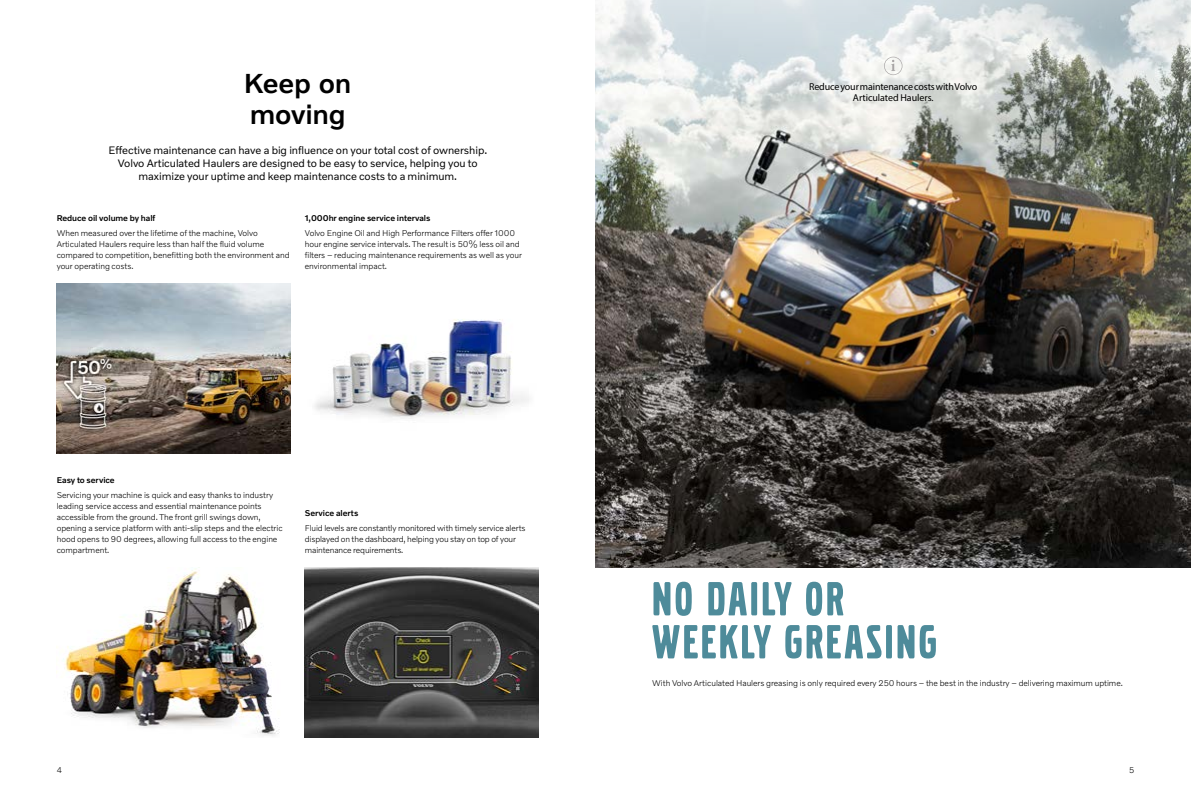
<style>
.page{position:relative;width:1191px;height:794px;background:#fff}
.page>*{position:absolute;margin:0;border:0;box-sizing:border-box;transform-origin:0 0}
.t1{font:50px/43px "Volvo Broad Pro";letter-spacing:.06em;color:#4e8b9a}
.t2{font:500 28px/31px "Volvo Novum";letter-spacing:-.01em;color:#000}
.t3{font:11px/13.2px "Volvo Novum";letter-spacing:-.005em;color:#000;text-align:center}
.t4{font:10px/11px "Myriad Pro";letter-spacing:-.015em;color:#000;text-align:center}
.t5{font:300 8.5px/11px "Volvo Novum";letter-spacing:-.005em;color:#000}
.t6{font:500 8.5px "Volvo Novum";letter-spacing:-.005em;color:#000}
</style>
<div class="page">
<img style="left:595px;top:149px;width:596px;height:418px">
<img style="left:63px;top:567px;width:217px;height:169px">
<svg style="left:595px;top:0;width:596px;height:149px"></svg>
<img style="left:57px;top:283px;width:234px;height:171px">
<img style="left:305px;top:567px;width:234px;height:170px">
<img style="left:314px;top:319px;width:215px;height:100px">
<svg style="left:884px;top:57px;width:18px;height:18px"></svg>
<h2 class="t2" style="left:244px;top:66px;width:109px">Keep on moving</h2>
<p class="t3" style="left:108px;top:143px;width:380px">Effective maintenance can have a big influence on your total cost of ownership.<br>Volvo Articulated Haulers are designed to be easy to service, helping you to maximize your uptime and keep maintenance costs to a minimum.</p>
<p class="t6" style="left:57px;top:213px;width:100px">Reduce oil volume by half</p>
<p class="t5" style="left:57px;top:228px;width:234px">When measured over the lifetime of the machine, Volvo Articulated Haulers require less than half the fluid volume compared to competition, benefitting both the environment and your operating costs.</p>
<p class="t6" style="left:305px;top:213px;width:127px">1,000hr engine service intervals</p>
<p class="t5" style="left:305px;top:228px;width:219px">Volvo Engine Oil and High Performance Filters offer 1000 hour engine service intervals. The result is 50% less oil and filters – reducing maintenance requirements as well as your environmental impact.</p>
<p class="t6" style="left:57px;top:474px;width:60px">Easy to service</p>
<p class="t5" style="left:57px;top:489px;width:227px">Servicing your machine is quick and easy thanks to industry leading service access and essential maintenance points accessible from the ground. The front grill swings down, opening a service platform with anti-slip steps and the electric hood opens to 90 degrees, allowing full access to the engine compartment.</p>
<p class="t6" style="left:305px;top:507px;width:55px">Service alerts</p>
<p class="t5" style="left:305px;top:522px;width:222px">Fluid levels are constantly monitored with timely service alerts displayed on the dashboard, helping you stay on top of your maintenance requirements.</p>
<p class="t4" style="left:809px;top:81px;width:170px">Reduce your maintenance costs with Volvo<br>Articulated Haulers.</p>
<h1 class="t1" style="left:652px;top:578px;width:286px">NO DAILY OR<br>WEEKLY GREASING</h1>
<p class="t5" style="left:652px;top:677px;width:472px">With Volvo Articulated Haulers greasing is only required every 250 hours – the best in the industry – delivering maximum uptime.</p>
<p class="t5" style="left:57px;top:764px;width:7px">4</p>
<p class="t5" style="left:1129px;top:764px;width:7px">5</p>
</div>
